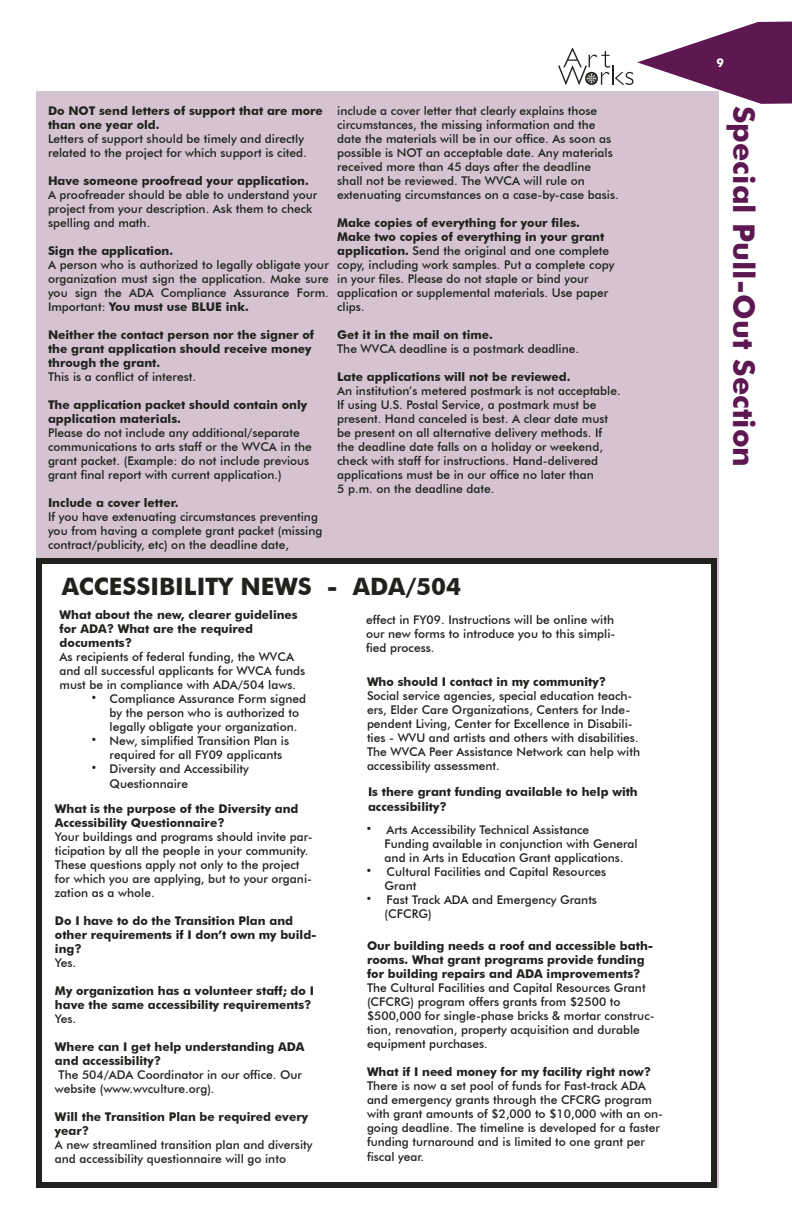
<style>
.page{position:relative;width:792px;height:1224px;background:#fff}
.page>*{position:absolute;margin:0;border:0;box-sizing:border-box;transform-origin:0 0}
.t1{font:700 30px "Futura BT";color:#5d1851}
.t2{font:700 24px "Futura BT";color:#1f221d}
.t3{font:500 12px/14px "Futura BT";color:#1f221d}
.t4{font:700 12px/14px "Futura BT";color:#1f221d}
.s1{font-weight:700}
.s2{font-weight:700;font-size:16px}
</style>
<div class="page">
<svg style="left:558px;top:21px;width:234px;height:83px"></svg>
<div style="left:36px;top:91px;width:682px;height:1097px;background:#d5c3d2"></div>
<div style="left:39px;top:561px;width:675px;height:624px;background:#fff"></div>
<div style="left:36px;top:558px;width:681px;height:630px;border:6px solid #1f221d"></div>
<p class="t4" style="left:48px;top:104px;width:276px">Do NOT send letters of support that are more than one year old.</p>
<p class="t3" style="left:48px;top:132px;width:260px">Letters of support should be timely and directly related to the project for which support is cited.</p>
<p class="t4" style="left:48px;top:174px;width:262px">Have someone proofread your application.</p>
<p class="t3" style="left:48px;top:188px;width:271px">A proofreader should be able to understand your project from your description. Ask them to check spelling and math.</p>
<p class="t4" style="left:48px;top:244px;width:127px">Sign the application.</p>
<p class="t3" style="left:48px;top:258px;width:282px;text-align:justify">A person who is authorized to legally obligate your organization must sign the application. Make sure you sign the ADA Compliance Assurance Form.<br>Important: <span class="s1">You must use BLUE ink.</span></p>
<p class="t4" style="left:48px;top:328px;width:268px">Neither the contact person nor the signer of the grant application should receive money through the grant.</p>
<p class="t3" style="left:48px;top:370px;width:150px">This is a conflict of interest.</p>
<p class="t4" style="left:48px;top:398px;width:261px">The application packet should contain only application materials.</p>
<p class="t3" style="left:48px;top:426px;width:265px">Please do not include any additional/separate communications to arts staff or the WVCA in the grant packet. (Example: do not include previous grant final report with current application.)</p>
<p class="t4" style="left:48px;top:496px;width:132px">Include a cover letter.</p>
<p class="t3" style="left:48px;top:510px;width:276px">If you have extenuating circumstances preventing you from having a complete grant packet (missing contract/publicity, etc) on the deadline date,</p>
<p class="t3" style="left:337px;top:104px;width:283px">include a cover letter that clearly explains those circumstances, the missing information and the date the materials will be in our office. As soon as possible is NOT an acceptable date. Any materials received more than 45 days after the deadline shall not be reviewed. The WVCA will rule on extenuating circumstances on a case-by-case basis.</p>
<p class="t3" style="left:337px;top:216px;width:279px"><span class="s1">Make copies of everything for your files.<br>Make two copies of everything in your grant application.</span> Send the original and one complete copy, including work samples. Put a complete copy in your files. Please do not staple or bind your application or supplemental materials. Use paper clips.</p>
<p class="t4" style="left:337px;top:328px;width:157px">Get it in the mail on time.</p>
<p class="t3" style="left:337px;top:342px;width:243px">The WVCA deadline is a postmark deadline.</p>
<p class="t4" style="left:337px;top:370px;width:235px">Late applications will not be reviewed.</p>
<p class="t3" style="left:337px;top:384px;width:285px">An institution’s metered postmark is not acceptable.<br>If using U.S. Postal Service, a postmark must be present. Hand canceled is best. A clear date must be present on all alternative delivery methods. If the deadline date falls on a holiday or weekend, check with staff for instructions. Hand-delivered applications must be in our office no later than<br>5 p.m. on the deadline date.</p>
<h2 class="t2" style="left:62px;top:572px;width:400px">ACCESSIBILITY NEWS - ADA/504</h2>
<p class="t4" style="left:60px;top:608px;width:240px">What about the new, clearer guidelines for ADA? What are the required documents?</p>
<p class="t3" style="left:60px;top:650px;width:236px">As recipients of federal funding, the WVCA</p>
<p class="t3" style="left:60px;top:664px;width:247px">and all successful applicants for WVCA funds</p>
<p class="t3" style="left:60px;top:678px;width:238px">must be in compliance with ADA/504 laws.</p>
<p class="t3" style="left:92px;top:692px;width:216px"><span class="s2">·</span> Compliance Assurance Form signed</p>
<p class="t3" style="left:110px;top:706px;width:191px">by the person who is authorized to</p>
<p class="t3" style="left:110px;top:720px;width:189px">legally obligate your organization.</p>
<p class="t3" style="left:92px;top:734px;width:199px"><span class="s2">·</span> New, simplified Transition Plan is</p>
<p class="t3" style="left:110px;top:748px;width:174px">required for all FY09 applicants</p>
<p class="t3" style="left:92px;top:762px;width:159px"><span class="s2">·</span> Diversity and Accessibility</p>
<p class="t3" style="left:110px;top:776px;width:80px">Questionnaire</p>
<p class="t4" style="left:55px;top:802px;width:245px">What is the purpose of the Diversity and<br>Accessibility Questionnaire?</p>
<p class="t3" style="left:55px;top:830px;width:259px">Your buildings and programs should invite par&shy;ticipation by all the people in your community.<br>These questions apply not only to the project for which you are applying, but to your organi&shy;zation as a whole.</p>
<p class="t4" style="left:55px;top:914px;width:263px">Do I have to do the Transition Plan and other requirements if I don’t own my build&shy;ing?</p>
<p class="t3" style="left:55px;top:956px;width:23px">Yes.</p>
<p class="t4" style="left:55px;top:984px;width:261px">My organization has a volunteer staff; do I have the same accessibility requirements?</p>
<p class="t3" style="left:55px;top:1012px;width:23px">Yes.</p>
<p class="t4" style="left:55px;top:1040px;width:251px">Where can I get help understanding ADA and accessibility?</p>
<p class="t3" style="left:55px;top:1068px;width:248px;text-indent:4px">The 504/ADA Coordinator in our office. Our website (www.wvculture.org).</p>
<p class="t4" style="left:55px;top:1110px;width:255px">Will the Transition Plan be required every year?</p>
<p class="t3" style="left:55px;top:1138px;width:259px">A new streamlined transition plan and diversity and accessibility questionnaire will go into</p>
<p class="t3" style="left:366px;top:613px;width:251px;text-align:justify">effect in FY09. Instructions will be online with our new forms to introduce you to this simpli&shy;fied process.</p>
<p class="t4" style="left:367px;top:675px;width:241px">Who should I contact in my community?</p>
<p class="t3" style="left:367px;top:689px;width:275px">Social service agencies, special education teach&shy;ers, Elder Care Organizations, Centers for Inde&shy;pendent Living, Center for Excellence in Disabili&shy;ties - WVU and artists and others with disabilities.<br>The WVCA Peer Assistance Network can help with accessibility assessment.</p>
<p class="t4" style="left:368px;top:785px;width:271px;line-height:14.4px">Is there grant funding available to help with accessibility?</p>
<p class="t3" style="left:367px;top:823px;width:224px"><span class="s2">·</span> Arts Accessibility Technical Assistance</p>
<p class="t3" style="left:385px;top:837px;width:254px">Funding available in conjunction with General</p>
<p class="t3" style="left:385px;top:851px;width:241px">and in Arts in Education Grant applications.</p>
<p class="t3" style="left:367px;top:865px;width:241px"><span class="s2">·</span> Cultural Facilities and Capital Resources</p>
<p class="t3" style="left:385px;top:879px;width:33px">Grant</p>
<p class="t3" style="left:367px;top:893px;width:232px"><span class="s2">·</span> Fast Track ADA and Emergency Grants</p>
<p class="t3" style="left:385px;top:907px;width:49px">(CFCRG)</p>
<p class="t4" style="left:367px;top:939px;width:288px">Our building needs a roof and accessible bath&shy;rooms. What grant programs provide funding for building repairs and ADA improvements?</p>
<p class="t3" style="left:367px;top:981px;width:289px">The Cultural Facilities and Capital Resources Grant (CFCRG) program offers grants from $2500 to $500,000 for single-phase bricks &amp; mortar construc&shy;tion, renovation, property acquisition and durable equipment purchases.</p>
<p class="t4" style="left:367px;top:1065px;width:286px">What if I need money for my facility right now?</p>
<p class="t3" style="left:367px;top:1079px;width:298px">There is now a set pool of funds for Fast-track ADA and emergency grants through the CFCRG program with grant amounts of $2,000 to $10,000 with an on&shy;going deadline. The timeline is developed for a faster funding turnaround and is limited to one grant per fiscal year.</p>
<h1 class="t1" style="left:762px;top:106px;width:363px;rotate:90deg">Special Pull-Out Section</h1>
</div>
